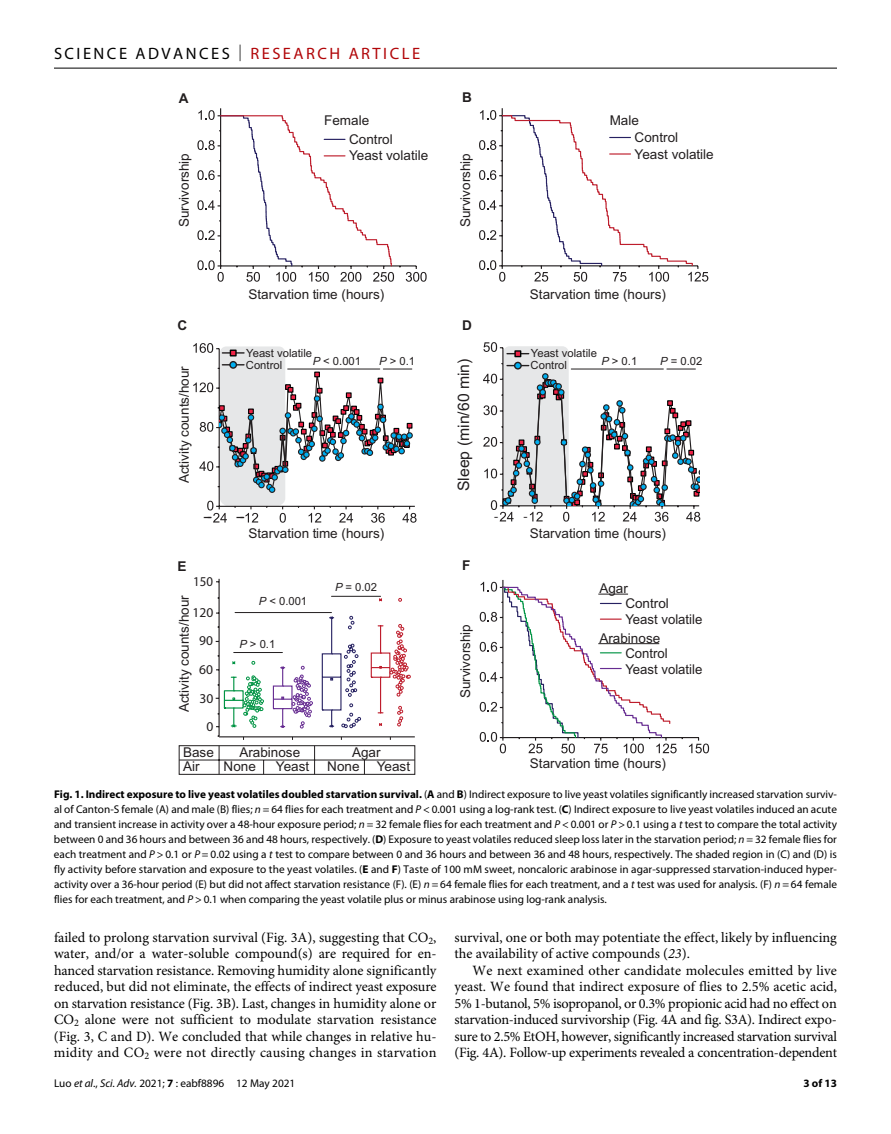
<style>
.page{position:relative;width:891px;height:1134px;background:#fff}
.page>*{position:absolute;margin:0;border:0;box-sizing:border-box;transform-origin:0 0}
.t1{font:16.5px "Myriad Pro";letter-spacing:.15em;color:#000}
.t2{font:15.75px "Arial";color:#221e1f}
.t3{font:14.25px/16.5px "Minion Pro";color:#000;text-align:justify}
.t4{font:13.5px/17px "Arial";color:#221e1f}
.t5{font:13.5px "Myriad Pro";color:#221e1f}
.t6{font:700 13.5px "Arial";color:#221e1f}
.t7{font:13.5px "Myriad Pro";color:#221e1f;scale:.96 1}
.t8{font:13.5px "Arial";color:#221e1f;scale:1.95 1}
.t9{font:11.25px/15px "Myriad Pro";color:#000;text-align:justify}
.t10{font:11.25px/12.5px "Arial";color:#221e1f}
.t11{font:700 11.25px "Myriad Pro";color:#000}
.s1{font-weight:300}
.s2{color:#b10508}
.s3{font-style:italic}
.s4{font-weight:700}
</style>
<div class="page">
<hr style="left:54px;top:68px;width:783px;height:1px;background:#000">
<svg style="left:272px;top:665px;width:41px;height:64px"></svg>
<svg style="left:321px;top:615px;width:40px;height:114px"></svg>
<svg style="left:370px;top:598px;width:41px;height:128px"></svg>
<hr style="left:219px;top:736px;width:196px;height:1px;background:#221e1f">
<hr style="left:219px;top:579px;width:1px;height:157px;background:#221e1f">
<svg style="left:216px;top:655px;width:48px;height:73px"></svg>
<svg style="left:193px;top:343px;width:224px;height:180px"></svg>
<hr style="left:288px;top:369px;width:92px;height:1px;background:#221e1f">
<hr style="left:332px;top:596px;width:49px;height:1px;background:#221e1f">
<hr style="left:235px;top:612px;width:97px;height:1px;background:#221e1f">
<hr style="left:234px;top:652px;width:48px;height:1px;background:#221e1f">
<div style="left:179px;top:745px;width:236px;height:30px;border:1px solid #221e1f"></div>
<hr style="left:179px;top:760px;width:236px;height:1px;background:#221e1f">
<svg style="left:314px;top:746px;width:1px;height:28px"></svg>
<svg style="left:219px;top:746px;width:1px;height:28px"></svg>
<svg style="left:263px;top:761px;width:1px;height:13px"></svg>
<svg style="left:364px;top:761px;width:1px;height:13px"></svg>
<svg style="left:483px;top:342px;width:217px;height:180px"></svg>
<div style="left:515px;top:362px;width:6px;height:7px;background:#00aeef;border-radius:50%"></div>
<div style="left:514px;top:362px;width:8px;height:8px;border:1px solid #221e1f;border-radius:50%"></div>
<hr style="left:502px;top:580px;width:1px;height:158px;background:#221e1f">
<hr style="left:503px;top:737px;width:196px;height:1px;background:#221e1f">
<svg style="left:689px;top:738px;width:20px;height:15px"></svg>
<svg style="left:480px;top:582px;width:203px;height:171px"></svg>
<hr style="left:598px;top:594px;width:30px;height:1px;background:#221e1f">
<hr style="left:598px;top:643px;width:61px;height:1px;background:#221e1f">
<hr style="left:502px;top:108px;width:1px;height:158px;background:#221e1f">
<hr style="left:220px;top:108px;width:1px;height:158px;background:#221e1f">
<svg style="left:197px;top:110px;width:230px;height:172px"></svg>
<svg style="left:479px;top:110px;width:229px;height:172px"></svg>
<h1 class="t1" style="left:54px;top:40px;width:368px">SCIENCE ADVANCES <span class="s1">|</span> <span class="s2">RESEARCH ARTICLE</span></h1>
<p class="t6" style="left:179px;top:90px;width:11px">A</p>
<p class="t6" style="left:462px;top:90px;width:11px">B</p>
<p class="t4" style="left:176px;top:227px;width:76px;rotate:-90deg">Survivorship</p>
<p class="t4" style="left:324px;top:112px;width:47px">Female</p>
<p class="t4" style="left:610px;top:112px;width:31px">Male</p>
<p class="t4" style="left:349px;top:130px;width:81px">Control<br>Yeast volatile</p>
<p class="t4" style="left:248px;top:286px;width:137px">Starvation time (hours)</p>
<p class="t4" style="left:457px;top:227px;width:76px;rotate:-90deg">Survivorship</p>
<p class="t4" style="left:635px;top:129px;width:81px">Control<br>Yeast volatile</p>
<p class="t4" style="left:530px;top:286px;width:137px">Starvation time (hours)</p>
<p class="t6" style="left:178px;top:317px;width:11px">C</p>
<p class="t6" style="left:462px;top:317px;width:11px">D</p>
<p class="t4" style="left:176px;top:483px;width:119px;rotate:-90deg">Activity counts/hour</p>
<p class="t10" style="left:246px;top:347px;width:68px">Yeast volatile<br>Control</p>
<p class="t10" style="left:531px;top:347px;width:67px">Yeast volatile</p>
<p class="t10" style="left:313px;top:355px;width:50px"><span class="s3">P</span> &lt; 0.001</p>
<p class="t10" style="left:379px;top:355px;width:37px"><span class="s3">P</span> &gt; 0.1</p>
<p class="t10" style="left:601px;top:355px;width:37px"><span class="s3">P</span> &gt; 0.1</p>
<p class="t10" style="left:660px;top:355px;width:44px"><span class="s3">P</span> = 0.02</p>
<h2 class="t2" style="left:453px;top:491px;width:134px;rotate:-90deg">Sleep (min/60 min)</h2>
<p class="t10" style="left:531px;top:359px;width:38px">Control</p>
<p class="t8" style="left:203px;top:508px;width:23px">- -</p>
<p class="t4" style="left:207px;top:508px;width:39px">- -</p>
<p class="t5" style="left:494px;top:509px;width:35px">- -</p>
<p class="t4" style="left:248px;top:525px;width:137px">Starvation time (hours)</p>
<p class="t4" style="left:530px;top:525px;width:137px">Starvation time (hours)</p>
<p class="t6" style="left:178px;top:559px;width:11px">E</p>
<p class="t6" style="left:462px;top:558px;width:10px">F</p>
<p class="t7" style="left:193px;top:573px;width:22px">150</p>
<p class="t5" style="left:193px;top:604px;width:22px">120</p>
<p class="t4" style="left:176px;top:712px;width:119px;rotate:-90deg">Activity counts/hour</p>
<p class="t10" style="left:259px;top:595px;width:50px"><span class="s3">P</span> &lt; 0.001</p>
<p class="t5" style="left:199px;top:633px;width:15px">90</p>
<p class="t10" style="left:240px;top:638px;width:37px"><span class="s3">P</span> &gt; 0.1</p>
<p class="t5" style="left:199px;top:661px;width:15px">60</p>
<p class="t5" style="left:199px;top:690px;width:15px">30</p>
<p class="t5" style="left:207px;top:718px;width:8px">0</p>
<p class="t10" style="left:335px;top:581px;width:44px"><span class="s3">P</span> = 0.02</p>
<p class="t4" style="left:183px;top:744px;width:32px">Base</p>
<p class="t4" style="left:239px;top:744px;width:62px">Arabinose</p>
<p class="t4" style="left:183px;top:758px;width:18px">Air</p>
<p class="t4" style="left:224px;top:758px;width:34px">None</p>
<p class="t4" style="left:276px;top:758px;width:35px">Yeast</p>
<p class="t4" style="left:327px;top:758px;width:34px">None</p>
<p class="t4" style="left:377px;top:758px;width:35px">Yeast</p>
<p class="t4" style="left:352px;top:744px;width:30px">Agar</p>
<p class="t4" style="left:457px;top:698px;width:76px;rotate:-90deg">Survivorship</p>
<p class="t4" style="left:599px;top:580px;width:30px">Agar</p>
<p class="t4" style="left:599px;top:629px;width:62px">Arabinose</p>
<p class="t4" style="left:625px;top:595px;width:45px">Control</p>
<p class="t4" style="left:625px;top:611px;width:79px">Yeast volatile</p>
<p class="t4" style="left:625px;top:645px;width:79px;line-height:16px">Control<br>Yeast volatile</p>
<p class="t4" style="left:530px;top:755px;width:137px">Starvation time (hours)</p>
<p class="t9" style="left:54px;top:787px;width:785px"><span class="s4">Fig. 1. Indirect exposure to live yeast volatiles doubled starvation survival.</span> (<span class="s4">A</span> and <span class="s4">B</span>) Indirect exposure to live yeast volatiles significantly increased starvation surviv&shy;al of Canton-S female (A) and male (B) flies; <span class="s3">n</span> = 64 flies for each treatment and <span class="s3">P</span> &lt; 0.001 using a log-rank test. (<span class="s4">C</span>) Indirect exposure to live yeast volatiles induced an acute and transient increase in activity over a 48-hour exposure period; <span class="s3">n</span> = 32 female flies for each treatment and <span class="s3">P</span> &lt; 0.001 or <span class="s3">P</span> &gt; 0.1 using a <span class="s3">t</span> test to compare the total activity between 0 and 36 hours and between 36 and 48 hours, respectively. (<span class="s4">D</span>) Exposure to yeast volatiles reduced sleep loss later in the starvation period; <span class="s3">n</span> = 32 female flies for each treatment and <span class="s3">P</span> &gt; 0.1 or <span class="s3">P</span> = 0.02 using a <span class="s3">t</span> test to compare between 0 and 36 hours and between 36 and 48 hours, respectively. The shaded region in (C) and (D) is fly activity before starvation and exposure to the yeast volatiles. (<span class="s4">E</span> and <span class="s4">F</span>) Taste of 100 mM sweet, noncaloric arabinose in agar-suppressed starvation-induced hyper&shy;activity over a 36-hour period (E) but did not affect starvation resistance (F). (E) <span class="s3">n</span> = 64 female flies for each treatment, and a <span class="s3">t</span> test was used for analysis. (F) <span class="s3">n</span> = 64 female flies for each treatment, and <span class="s3">P</span> &gt; 0.1 when comparing the yeast volatile plus or minus arabinose using log-rank analysis.</p>
<p class="t3" style="left:54px;top:930px;width:384px">failed to prolong starvation survival (Fig. 3A), suggesting that CO<sub>2</sub>, water, and/or a water-soluble compound(s) are required for en&shy;hanced starvation resistance. Removing humidity alone significantly reduced, but did not eliminate, the effects of indirect yeast exposure on starvation resistance (Fig. 3B). Last, changes in humidity alone or CO<sub>2</sub> alone were not sufficient to modulate starvation resistance (Fig. 3, C and D). We concluded that while changes in relative hu&shy;midity and CO<sub>2</sub> were not directly causing changes in starvation</p>
<p class="t3" style="left:455px;top:930px;width:384px">survival, one or both may potentiate the effect, likely by influencing the availability of active compounds (<span class="s3">23</span>).</p>
<p class="t3" style="left:455px;top:963px;width:384px;text-indent:18px">We next examined other candidate molecules emitted by live yeast. We found that indirect exposure of flies to 2.5% acetic acid, 5% 1-butanol, 5% isopropanol, or 0.3% propionic acid had no effect on starvation-induced survivorship (Fig. 4A and fig. S3A). Indirect expo&shy;sure to 2.5% EtOH, however, significantly increased starvation survival (Fig. 4A). Follow-up experiments revealed a concentration-dependent</p>
<p class="t9" style="left:54px;top:1076px;width:243px">Luo <span class="s3">et al</span>., <span class="s3">Sci. Adv.</span> 2021; <span class="s4">7</span> : eabf8896 12 May 2021</p>
<p class="t11" style="left:803px;top:1074px;width:35px">3 of 13</p>
</div>
